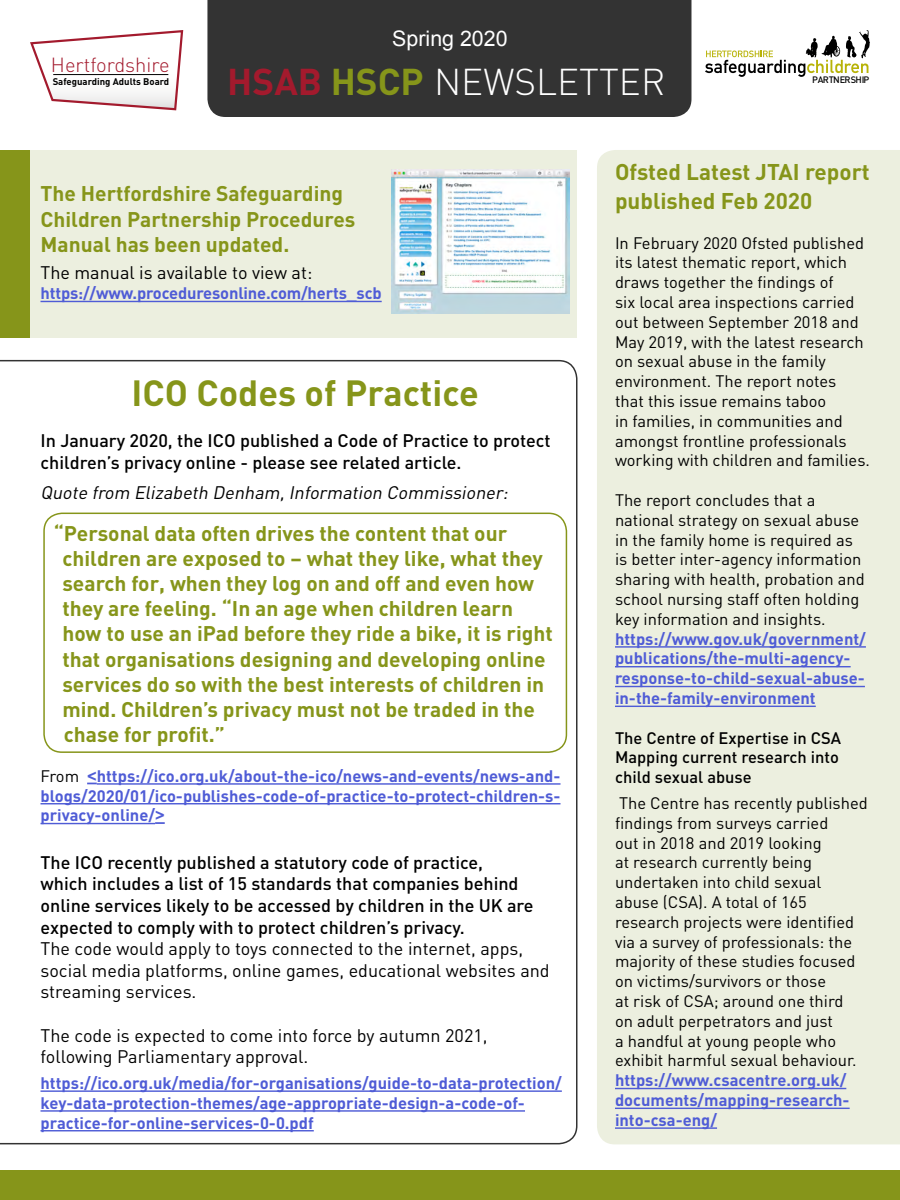
<style>
.page{position:relative;width:900px;height:1200px;background:#fff}
.page>*{position:absolute;margin:0;border:0;box-sizing:border-box;transform-origin:0 0}
.t1{font:300 36.9px "DIN";color:#fff}
.t2{font:700 36px "DIN";color:#86951a}
.t3{font:700 22.5px/28.8px "DIN";color:#86951a}
.t4{font:21.45px "Arial";color:#fff}
.t5{font:700 21px/25.2px "DIN";color:#86951a}
.t6{font:300 20.25px "DIN";color:#a31a2d}
.t7{font:500 18px/21.6px "DIN";color:#000}
.t8{font:18px/21.6px "DIN";color:#000}
.t9{font:italic 18px "DIN";color:#000}
.t10{font:16.5px/19.8px "DIN";color:#000}
.t11{font:700 16.5px/19.8px "DIN";color:#4f5cd6}
.t12{font:500 16.5px/19.8px "DIN";color:#000}
.t13{font:700 9.6px "DIN";color:#000}
.t14{font:500 9.3px "DIN";letter-spacing:-.035em;color:#000}
.s1{font-weight:700;color:#a31a2d}
.s2{font-weight:700;color:#86951a}
.s3{font-weight:400;color:#000}
.s4{font-family:"Arial"}
</style>
<div class="page">
<div style="left:597px;top:150px;width:303px;height:994px;background:#ecefdf"></div>
<svg style="left:0;top:359px;width:578px;height:786px"></svg>
<div style="left:207px;top:0;width:484px;height:117px;background:#333"></div>
<div style="left:0;top:1170px;width:900px;height:30px;background:#86951a"></div>
<svg style="left:30px;top:30px;width:154px;height:81px"></svg>
<hr style="left:53px;top:74px;width:115px;height:1px;background:#000">
<svg style="left:705px;top:30px;width:165px;height:47px"></svg>
<div style="left:16px;top:150px;width:562px;height:188px;background:#ecefdf"></div>
<div style="left:0;top:150px;width:30px;height:188px;background:#86951a"></div>
<hr style="left:40px;top:301px;width:342px;height:1px;background:#4f5cd6">
<img style="left:392px;top:170px;width:178px;height:144px">
<hr style="left:97px;top:783px;width:464px;height:2px;background:#4f5cd6">
<hr style="left:40px;top:803px;width:521px;height:1px;background:#4f5cd6">
<hr style="left:40px;top:823px;width:115px;height:1px;background:#4f5cd6">
<svg style="left:155px;top:822px;width:10px;height:2px"></svg>
<hr style="left:40px;top:1090px;width:522px;height:2px;background:#4f5cd6">
<hr style="left:40px;top:1110px;width:485px;height:2px;background:#4f5cd6">
<hr style="left:40px;top:1130px;width:274px;height:1px;background:#4f5cd6">
<div style="left:43px;top:513px;width:524px;height:240px;border:2px solid #86951a;border-radius:18px"></div>
<hr style="left:615px;top:646px;width:251px;height:2px;background:#4f5cd6">
<hr style="left:615px;top:666px;width:236px;height:1px;background:#4f5cd6">
<hr style="left:615px;top:686px;width:250px;height:1px;background:#4f5cd6">
<hr style="left:615px;top:706px;width:201px;height:1px;background:#4f5cd6">
<hr style="left:615px;top:1088px;width:231px;height:1px;background:#4f5cd6">
<hr style="left:615px;top:1108px;width:235px;height:1px;background:#4f5cd6">
<hr style="left:615px;top:1127px;width:102px;height:2px;background:#4f5cd6">
<h3 class="t4" style="left:392px;top:24px;width:117px">Spring 2020</h3>
<p class="t6" style="left:51px;top:52px;width:120px">Hertfordshire</p>
<p class="t13" style="left:53px;top:75px;width:118px">Safeguarding Adults Board</p>
<p class="t14" style="left:812px;top:74px;width:59px">PARTNERSHIP</p>
<h1 class="t1" style="left:227px;top:59px;width:439px"><span class="s1">HSAB</span> <span class="s2">HSCP</span> NEWSLETTER</h1>
<p class="t5" style="left:40px;top:180px;width:317px">The Hertfordshire Safeguarding<br>Children Partnership Procedures<br>Manual has been updated.</p>
<p class="t8" style="left:40px;top:262px;width:273px">The manual is available to view at:</p>
<p class="t11" style="left:40px;top:283px;width:343px">https://www.proceduresonline.com/herts_scb</p>
<h2 class="t2" style="left:132px;top:369px;width:349px">ICO Codes of Practice</h2>
<p class="t7" style="left:40px;top:429px;width:512px">In January 2020, the ICO published a Code of Practice to protect children’s privacy online - please see related article.</p>
<p class="t9" style="left:40px;top:482px;width:473px">Quote from Elizabeth Denham,Information Commissioner:</p>
<p class="t5" style="left:62px;top:520px;width:492px;text-indent:-9px">“Personal data often drives the content that our children are exposed to – what they like, what they search for, when they log on and off and even how they are feeling. “In an age when children learn how to use an iPad before they ride a bike, it is right that organisations designing and developing online services do so with the best interests of children in mind. Children’s privacy must not be traded in the chase for profit.”</p>
<p class="t11" style="left:40px;top:765px;width:522px;text-align:justify"><span class="s3">From</span> <span class="s4">&lt;</span>https://ico.org.uk/about-the-ico/news-and-events/news-and&shy;blogs/2020/01/ico-publishes-code-of-practice-to-protect-children-s&shy;privacy-online/<span class="s4">&gt;</span></p>
<p class="t7" style="left:40px;top:851px;width:495px">The ICO recently published a statutory code of practice, which includes a list of 15 standards that companies behind online services likely to be accessed by children in the UK are expected to comply with to protect children’s privacy.</p>
<p class="t8" style="left:40px;top:937px;width:511px">The code would apply to toys connected to the internet, apps, social media platforms, online games, educational websites and streaming services.</p>
<p class="t8" style="left:40px;top:1024px;width:449px">The code is expected to come into force by autumn 2021, following Parliamentary approval.</p>
<p class="t11" style="left:40px;top:1072px;width:523px">https://ico.org.uk/media/for-organisations/guide-to-data-protection/ key-data-protection-themes/age-appropriate-design-a-code-of&shy;practice-for-online-services-0-0.pdf</p>
<h3 class="t3" style="left:615px;top:157px;width:256px">Ofsted Latest JTAI report published Feb 2020</h3>
<p class="t10" style="left:615px;top:233px;width:257px">In February 2020 Ofsted published its latest thematic report, which draws together the findings of<br>six local area inspections carried out between September 2018 and<br>May 2019, with the latest research on sexual abuse in the family environment. The report notes<br>that this issue remains taboo<br>in families, in communities and amongst frontline professionals working with children and families.</p>
<p class="t10" style="left:615px;top:490px;width:251px">The report concludes that a national strategy on sexual abuse in the family home is required as is better inter-agency information sharing with health, probation and school nursing staff often holding key information and insights.</p>
<p class="t11" style="left:615px;top:628px;width:252px">https://www.gov.uk/government/ publications/the-multi-agency&shy;response-to-child-sexual-abuse&shy;in-the-family-environment</p>
<p class="t12" style="left:615px;top:727px;width:228px">The Centre of Expertise in CSA<br>Mapping current research into child sexual abuse</p>
<p class="t10" style="left:615px;top:793px;width:254px">The Centre has recently published findings from surveys carried<br>out in 2018 and 2019 looking<br>at research currently being undertaken into child sexual abuse (CSA). A total of 165 research projects were identified via a survey of professionals: the majority of these studies focused on victims/survivors or those<br>at risk of CSA; around one third<br>on adult perpetrators and just<br>a handful at young people who exhibit harmful sexual behaviour.</p>
<p class="t11" style="left:615px;top:1070px;width:236px">https://www.csacentre.org.uk/ documents/mapping-research&shy;into-csa-eng/</p>
</div>
